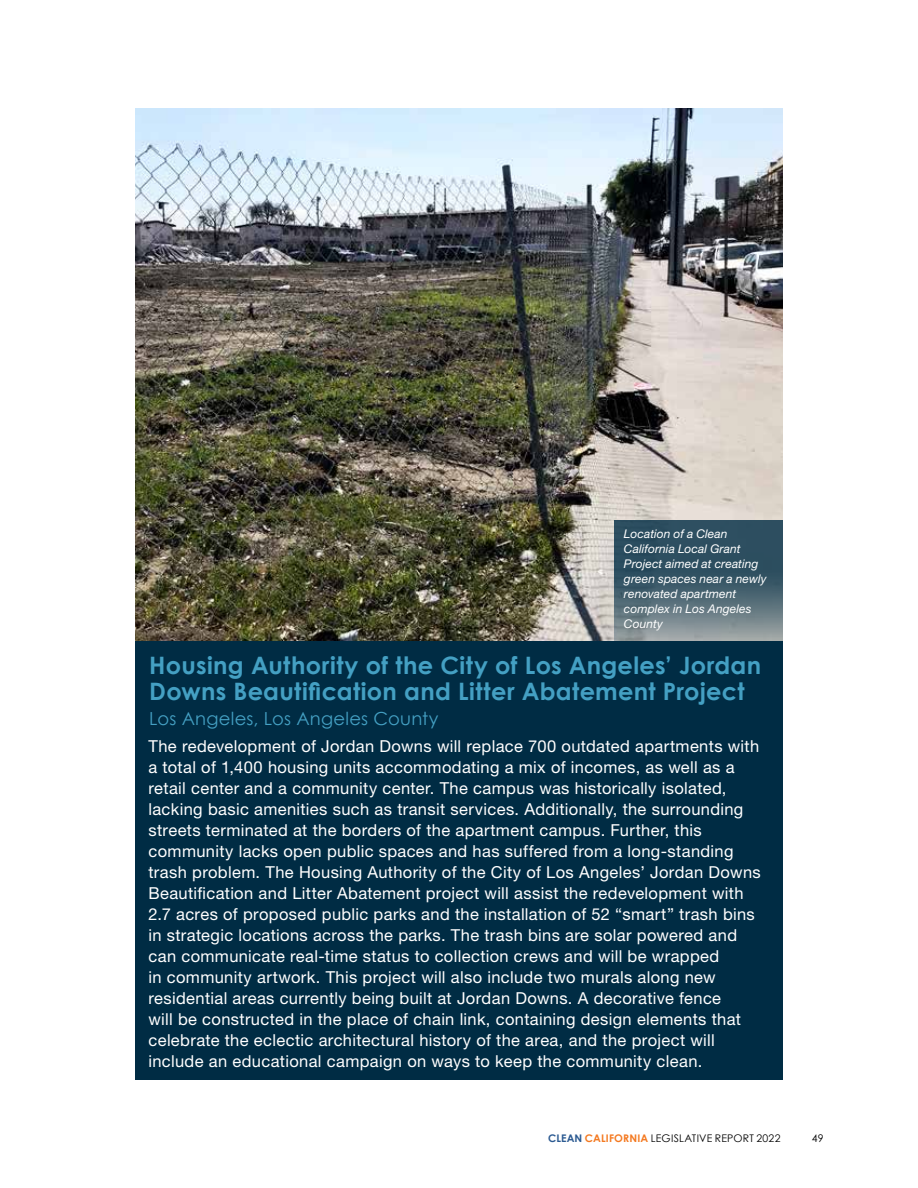
<style>
.page{position:relative;width:918px;height:1188px;background:#fff}
.page>*{position:absolute;margin:0;border:0;box-sizing:border-box;transform-origin:0 0}
.t1{font:700 24px/25.5px "Century Gothic";letter-spacing:.015em;color:#44a0c3}
.t2{font:18px "Century Gothic";letter-spacing:.015em;color:#44a0c3}
.t3{font:16.5px/21px "Helvetica Neue LT Std";letter-spacing:.02em;color:#fff}
.t4{font:italic 12px/15px "Helvetica Neue LT Std";letter-spacing:.01em;color:#fff}
.t5{font:10.5px "Century Gothic";letter-spacing:.02em;color:#000}
.s1{font-weight:700;color:#2a5991}
.s2{font-weight:700;color:#f47920}
</style>
<div class="page">
<div style="left:135px;top:621px;width:648px;height:459px;background:#002c44"></div>
<img style="left:135px;top:108px;width:648px;height:533px">
<svg style="left:614px;top:520px;width:169px;height:121px;background:#4a6471"></svg>
<p class="t4" style="left:624px;top:526px;width:144px">Location of a Clean<br>California Local Grant<br>Project aimed at creating green spaces near a newly renovated apartment complex in Los Angeles<br>County</p>
<h1 class="t1" style="left:149px;top:652px;width:613px">Housing Authority of the City of Los Angeles’ Jordan<br>Downs Beautification and Litter Abatement Project</h1>
<p class="t2" style="left:149px;top:708px;width:291px">Los Angeles, Los Angeles County</p>
<p class="t3" style="left:148px;top:735px;width:614px">The redevelopment of Jordan Downs will replace 700 outdated apartments with a total of 1,400 housing units accommodating a mix of incomes, as well as a retail center and a community center. The campus was historically isolated, lacking basic amenities such as transit services. Additionally, the surrounding streets terminated at the borders of the apartment campus. Further, this community lacks open public spaces and has suffered from a long-standing trash problem. The Housing Authority of the City of Los Angeles’ Jordan Downs Beautification and Litter Abatement project will assist the redevelopment with 2.7 acres of proposed public parks and the installation of 52 “smart” trash bins in strategic locations across the parks. The trash bins are solar powered and can communicate real-time status to collection crews and will be wrapped<br>in community artwork. This project will also include two murals along new residential areas currently being built at Jordan Downs. A decorative fence<br>will be constructed in the place of chain link, containing design elements that celebrate the eclectic architectural history of the area, and the project will include an educational campaign on ways to keep the community clean.</p>
<p class="t5" style="left:548px;top:1132px;width:234px"><span class="s1">CLEAN</span> <span class="s2">CALIFORNIA</span> LEGISLATIVE REPORT 2022</p>
<p class="t5" style="left:812px;top:1132px;width:13px">49</p>
</div>
